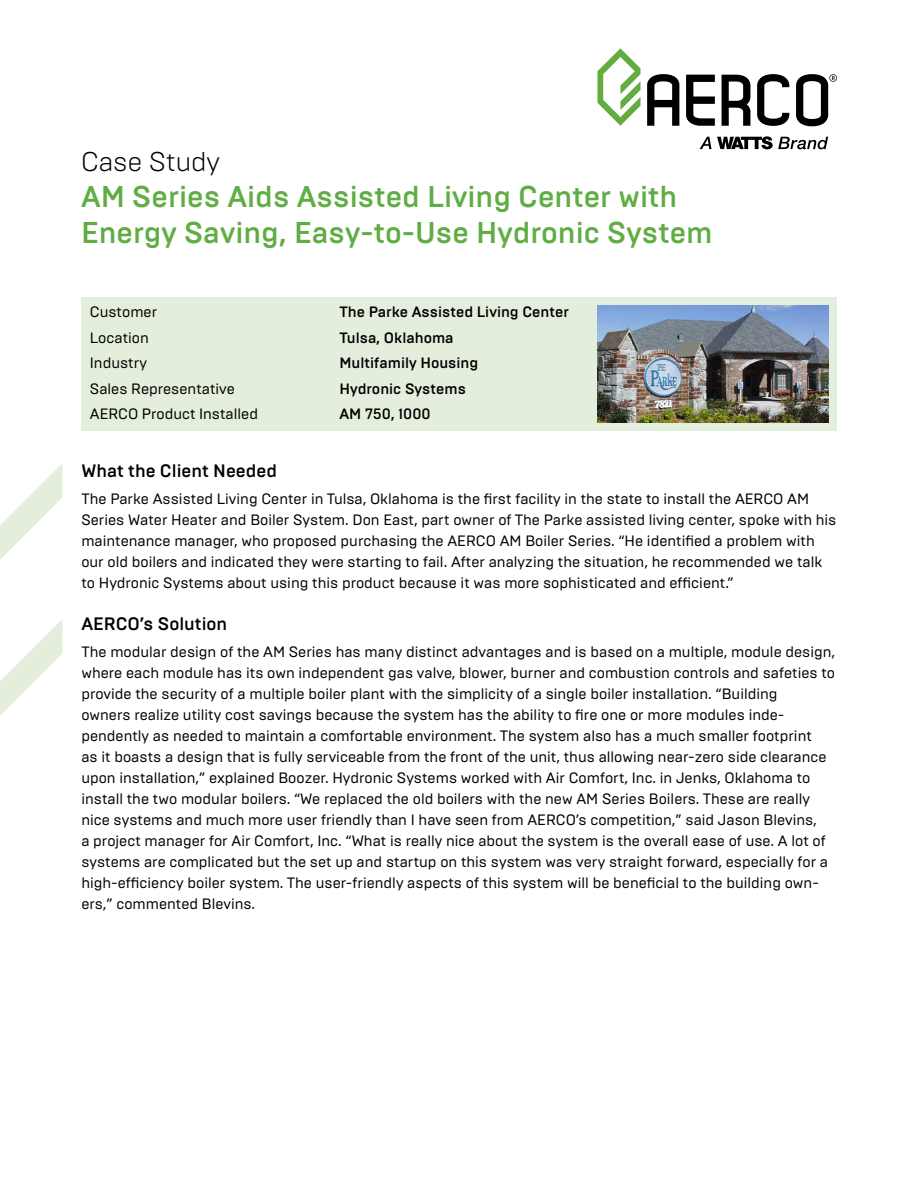
<style>
.page{position:relative;width:918px;height:1188px;background:#fff}
.page>*{position:absolute;margin:0;border:0;box-sizing:border-box;transform-origin:0 0}
.t1{font:500 30px/36px "Brutal Type";color:#60ad45}
.t2{font:300 27px "Brutal Type";color:#000}
.t3{font:500 18px "Brutal Type";color:#000}
.t4{font:15px/21px "Brutal Type";color:#000}
.t5{font:500 15px "Brutal Type";color:#000}
</style>
<div class="page">
<div style="left:81px;top:297px;width:756px;height:134px;background:#e4eedc"></div>
<img style="left:597px;top:305px;width:232px;height:118px">
<svg style="left:0;top:464px;width:62px;height:96px"></svg>
<svg style="left:0;top:620px;width:62px;height:96px"></svg>
<svg style="left:597px;top:48px;width:43px;height:78px"></svg>
<svg style="left:647px;top:74px;width:32px;height:52px"></svg>
<svg style="left:686px;top:75px;width:29px;height:51px"></svg>
<svg style="left:722px;top:75px;width:29px;height:51px"></svg>
<svg style="left:757px;top:74px;width:32px;height:52px"></svg>
<svg style="left:796px;top:74px;width:41px;height:52px"></svg>
<svg style="left:700px;top:137px;width:11px;height:12px"></svg>
<svg style="left:717px;top:136px;width:111px;height:13px"></svg>
<p class="t2" style="left:81px;top:145px;width:141px">Case Study</p>
<p class="t1" style="left:81px;top:179px;width:633px">AM Series Aids Assisted Living Center with<br>Energy Saving, Easy-to-Use Hydronic System</p>
<p class="t4" style="left:90px;top:302px;width:69px">Customer</p>
<p class="t4" style="left:90px;top:327px;width:60px">Location</p>
<p class="t4" style="left:90px;top:353px;width:59px">Industry</p>
<p class="t4" style="left:90px;top:378px;width:147px">Sales Representative</p>
<p class="t4" style="left:90px;top:404px;width:170px">AERCO Product Installed</p>
<p class="t5" style="left:339px;top:303px;width:231px">The Parke Assisted Living Center</p>
<p class="t5" style="left:339px;top:328px;width:116px">Tulsa, Oklahoma</p>
<p class="t5" style="left:339px;top:354px;width:140px">Multifamily Housing</p>
<p class="t5" style="left:339px;top:379px;width:128px">Hydronic Systems</p>
<p class="t5" style="left:339px;top:405px;width:93px">AM 750, 1000</p>
<p class="t3" style="left:81px;top:460px;width:197px">What the Client Needed</p>
<p class="t4" style="left:81px;top:489px;width:757px">The Parke Assisted Living Center in Tulsa, Oklahoma is the first facility in the state to install the AERCO AM<br>Series Water Heater and Boiler System. Don East, part owner of The Parke assisted living center, spoke with his</p>
<p class="t4" style="left:81px;top:531px;width:742px">maintenance manager, who proposed purchasing the AERCO AM Boiler Series. “He identified a problem with our old boilers and indicated they were starting to fail. After analyzing the situation, he recommended we talk to Hydronic Systems about using this product because it was more sophisticated and efficient.”</p>
<p class="t3" style="left:81px;top:613px;width:147px">AERCO’s Solution</p>
<p class="t4" style="left:81px;top:642px;width:755px;text-align:justify">The modular design of the AM Series has many distinct advantages and is based on a multiple, module design, where each module has its own independent gas valve, blower, burner and combustion controls and safeties to provide the security of a multiple boiler plant with the simplicity of a single boiler installation. “Building</p>
<p class="t4" style="left:81px;top:705px;width:748px">owners realize utility cost savings because the system has the ability to fire one or more modules inde&shy;pendently as needed to maintain a comfortable environment. The system also has a much smaller footprint as it boasts a design that is fully serviceable from the front of the unit, thus allowing near-zero side clearance upon installation,” explained Boozer. Hydronic Systems worked with Air Comfort, Inc. in Jenks, Oklahoma to install the two modular boilers. “We replaced the old boilers with the new AM Series Boilers. These are really nice systems and much more user friendly than I have seen from AERCO’s competition,” said Jason Blevins, a project manager for Air Comfort, Inc. “What is really nice about the system is the overall ease of use. A lot of systems are complicated but the set up and startup on this system was very straight forward, especially for a high-efficiency boiler system. The user-friendly aspects of this system will be beneficial to the building own&shy;ers,” commented Blevins.</p>
</div>
